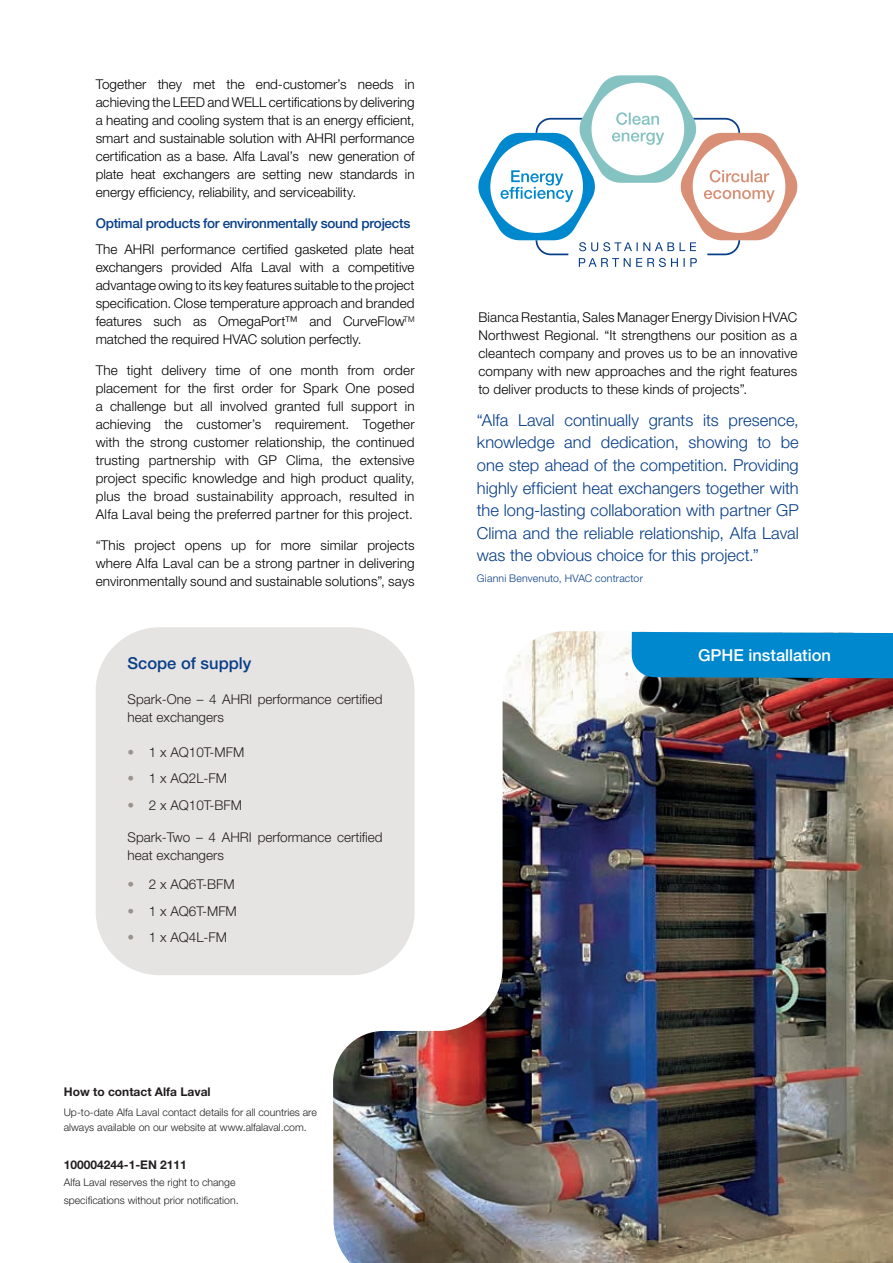
<style>
.page{position:relative;width:893px;height:1263px;background:#fff}
.page>*{position:absolute;margin:0;border:0;box-sizing:border-box;transform-origin:0 0}
.t1{font:300 16.5px/22.5px "Helvetica Neue LT Std";color:#073e88;text-align:justify}
.t2{font:500 16.5px "Helvetica Neue LT Std";letter-spacing:-.005em;color:#fff}
.t3{font:500 16.5px "Helvetica Neue LT Std";color:#073e88}
.t4{font:300 13.5px/18px "Helvetica Neue LT Std";letter-spacing:.01em;color:#000;text-align:justify}
.t5{font:300 13.5px/18px "Helvetica Neue LT Std";color:#231f20}
.t6{font:500 13.5px "Helvetica Neue LT Std";letter-spacing:-.02em;color:#073e88}
.t7{font:700 12px "Helvetica Neue LT Std";color:#231f20}
.t8{font:300 10.5px/14.5px "Helvetica Neue LT Std";color:#231f20}
.t9{font:300 10.5px "Helvetica Neue LT Std";letter-spacing:.02em;color:#073e88}
.s1{font-weight:100;color:#9a928d}
</style>
<div class="page">
<div style="left:96px;top:627px;width:319px;height:348px;background:#e6e4e2;border-radius:64px"></div>
<img style="left:333px;top:631px;width:560px;height:632px">
<div style="left:632px;top:632px;width:261px;height:46px;background:#0088ce"></div>
<svg style="left:478px;top:75px;width:319px;height:192px"></svg>
<p class="t4" style="left:96px;top:75px;width:320px">Together they met the end-customer’s needs in achieving the LEED and WELL certifications by delivering a heating and cooling system that is an energy efficient, smart and sustainable solution with AHRI performance certification as a base. Alfa Laval’s new generation of plate heat exchangers are setting new standards in energy efficiency, reliability, and serviceability.</p>
<p class="t6" style="left:96px;top:215px;width:316px">Optimal products for environmentally sound projects</p>
<p class="t4" style="left:96px;top:240px;width:320px">The AHRI performance certified gasketed plate heat exchangers provided Alfa Laval with a competitive advantage owing to its key features suitable to the project specification. Close temperature approach and branded features such as OmegaPort™ and CurveFlow<sup>TM </sup>matched the required HVAC solution perfectly.</p>
<p class="t4" style="left:96px;top:361px;width:320px">The tight delivery time of one month from order placement for the first order for Spark One posed a challenge but all involved granted full support in achieving the customer’s requirement. Together with the strong customer relationship, the continued trusting partnership with GP Clima, the extensive project specific knowledge and high product quality, plus the broad sustainability approach, resulted in Alfa Laval being the preferred partner for this project.</p>
<p class="t4" style="left:96px;top:536px;width:320px">“This project opens up for more similar projects where Alfa Laval can be a strong partner in delivering environmentally sound and sustainable solutions”, says</p>
<p class="t3" style="left:128px;top:653px;width:125px">Scope of supply</p>
<p class="t5" style="left:128px;top:690px;width:257px">Spark-One – 4 AHRI performance certified heat exchangers</p>
<p class="t5" style="left:128px;top:743px;width:118px"><span class="s1">•</span> 1 x AQ10T-MFM</p>
<p class="t5" style="left:128px;top:769px;width:101px"><span class="s1">•</span> 1 x AQ2L-FM</p>
<p class="t5" style="left:128px;top:796px;width:116px"><span class="s1">•</span> 2 x AQ10T-BFM</p>
<p class="t5" style="left:128px;top:828px;width:257px">Spark-Two – 4 AHRI performance certified heat exchangers</p>
<p class="t5" style="left:128px;top:875px;width:109px"><span class="s1">•</span> 2 x AQ6T-BFM</p>
<p class="t5" style="left:128px;top:902px;width:111px"><span class="s1">•</span> 1 x AQ6T-MFM</p>
<p class="t5" style="left:128px;top:928px;width:101px"><span class="s1">•</span> 1 x AQ4L-FM</p>
<p class="t7" style="left:64px;top:1084px;width:148px">How to contact Alfa Laval</p>
<p class="t8" style="left:64px;top:1105px;width:255px">Up-to-date Alfa Laval contact details for all countries are always available on our website at www.alfalaval.com.</p>
<p class="t7" style="left:64px;top:1157px;width:125px">100004244-1-EN 2111</p>
<p class="t8" style="left:64px;top:1173px;width:176px;line-height:17.5px">Alfa Laval reserves the right to change specifications without prior notification.</p>
<p class="t4" style="left:478px;top:308px;width:320px">Bianca Restantia, Sales Manager Energy Division HVAC Northwest Regional. “It strengthens our position as a cleantech company and proves us to be an innovative company with new approaches and the right features to deliver products to these kinds of projects”.</p>
<p class="t1" style="left:477px;top:408px;width:323px">“Alfa Laval continually grants its presence, knowledge and dedication, showing to be one step ahead of the competition. Providing highly efficient heat exchangers together with the long-lasting collaboration with partner GP Clima and the reliable relationship, Alfa Laval was the obvious choice for this project.”</p>
<p class="t9" style="left:477px;top:571px;width:168px">Gianni Benvenuto, HVAC contractor</p>
<p class="t2" style="left:698px;top:645px;width:135px">GPHE installation</p>
</div>
